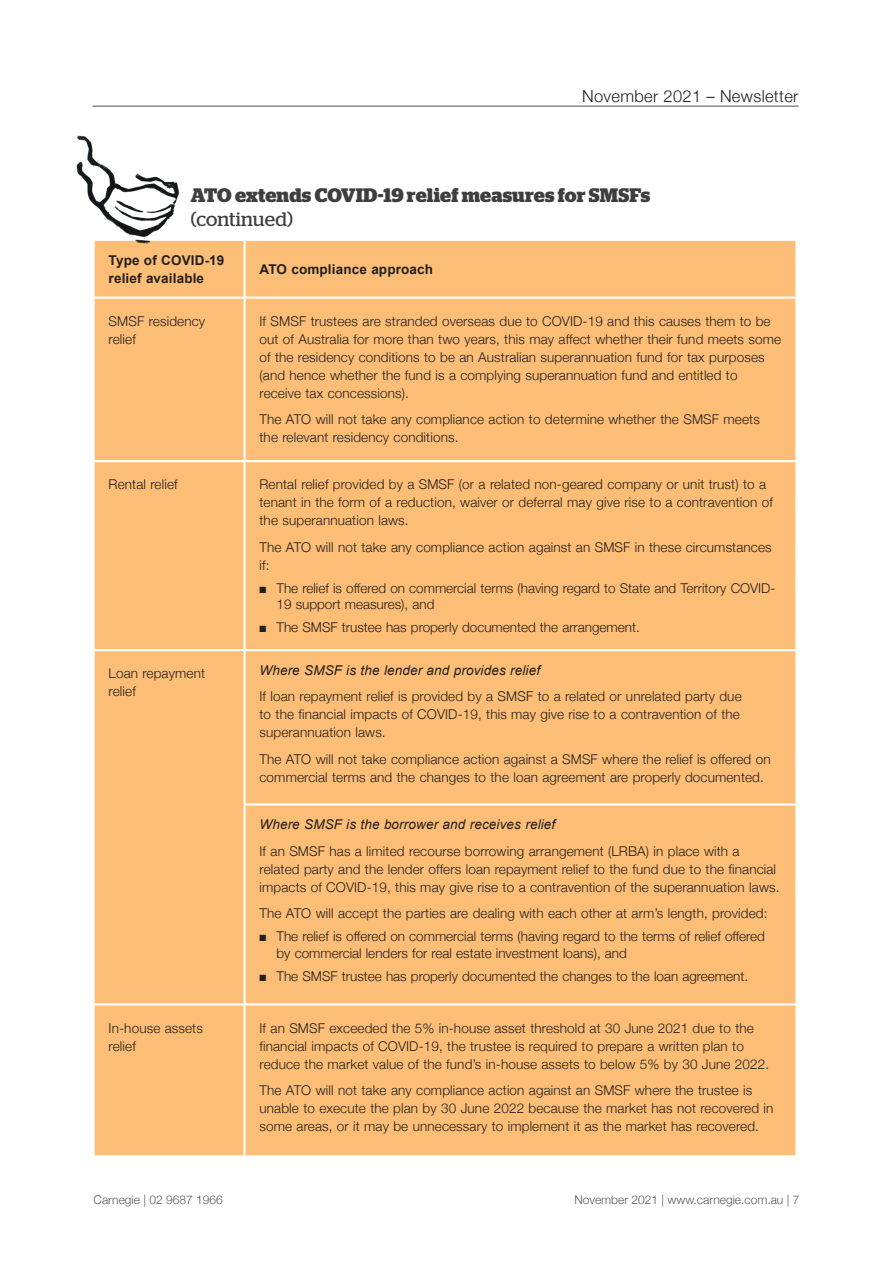
<style>
.page{position:relative;width:893px;height:1263px;background:#fff}
.page>*{position:absolute;margin:0;border:0;box-sizing:border-box;transform-origin:0 0}
.t1{font:700 19.5px "Stag";letter-spacing:.005em;color:#3e3e3f}
.t2{font:19.5px "Stag";letter-spacing:.005em;color:#3e3e3f}
.t3{font:300 16.5px "Helvetica Neue";letter-spacing:.02em;color:#231f20}
.t4{font:300 13.5px/18px "Helvetica Neue";letter-spacing:.01em;color:#231f20}
.t5{font:italic 13.5px "Arial";letter-spacing:.01em;color:#231f20}
.t6{font:700 13.5px/18px "Arial";letter-spacing:.01em;color:#231f20}
.t7{font:300 12px "Helvetica Neue";color:#57585a}
</style>
<div class="page">
<hr style="left:93px;top:106px;width:705px;height:1px;background:#231f20">
<div style="left:95px;top:241px;width:700px;height:914px;background:#fcbe76"></div>
<hr style="left:243px;top:299px;width:3px;height:161px;background:#fff">
<hr style="left:93px;top:460px;width:152px;height:2px;background:#fff">
<hr style="left:244px;top:460px;width:553px;height:2px;background:#fff">
<hr style="left:243px;top:462px;width:3px;height:187px;background:#fff">
<hr style="left:243px;top:241px;width:3px;height:56px;background:#fff">
<hr style="left:93px;top:297px;width:152px;height:2px;background:#fff">
<hr style="left:244px;top:297px;width:553px;height:2px;background:#fff">
<hr style="left:93px;top:649px;width:152px;height:2px;background:#fff">
<hr style="left:244px;top:649px;width:553px;height:2px;background:#fff">
<hr style="left:243px;top:651px;width:3px;height:152px;background:#fff">
<hr style="left:243px;top:803px;width:554px;height:2px;background:#fff">
<hr style="left:243px;top:805px;width:3px;height:198px;background:#fff">
<hr style="left:93px;top:1003px;width:152px;height:2px;background:#fff">
<hr style="left:244px;top:1003px;width:553px;height:2px;background:#fff">
<hr style="left:243px;top:1005px;width:3px;height:150px;background:#fff">
<img style="left:76px;top:135px;width:107px;height:122px">
<p class="t3" style="left:582px;top:83px;width:218px">November 2021 – Newsletter</p>
<h1 class="t1" style="left:191px;top:184px;width:461px">ATO extends COVID-19 relief measures for SMSFs</h1>
<h1 class="t2" style="left:191px;top:208px;width:104px">(continued)</h1>
<p class="t6" style="left:109px;top:251px;width:117px">Type of COVID-19 relief available</p>
<p class="t6" style="left:259px;top:260px;width:175px">ATO compliance approach</p>
<p class="t4" style="left:109px;top:311px;width:98px">SMSF residency relief</p>
<p class="t4" style="left:259px;top:311px;width:523px">If SMSF trustees are stranded overseas due to COVID-19 and this causes them to be out of Australia for more than two years, this may affect whether their fund meets some of the residency conditions to be an Australian superannuation fund for tax purposes (and hence whether the fund is a complying superannuation fund and entitled to receive tax concessions).</p>
<p class="t4" style="left:259px;top:409px;width:502px">The ATO will not take any compliance action to determine whether the SMSF meets the relevant residency conditions.</p>
<p class="t4" style="left:109px;top:474px;width:71px">Rental relief</p>
<p class="t4" style="left:259px;top:474px;width:515px">Rental relief provided by a SMSF (or a related non-geared company or unit trust) to a tenant in the form of a reduction, waiver or deferral may give rise to a contravention of the superannuation laws.</p>
<p class="t4" style="left:259px;top:537px;width:514px">The ATO will not take any compliance action against an SMSF in these circumstances if:</p>
<p class="t4" style="left:277px;top:578px;width:500px;line-height:16.5px;text-indent:-17px">■ The relief is offered on commercial terms (having regard to State and Territory COVID-<br>19 support measures), and</p>
<p class="t4" style="left:260px;top:617px;width:382px">■ The SMSF trustee has properly documented the arrangement.</p>
<p class="t4" style="left:109px;top:663px;width:98px">Loan repayment relief</p>
<p class="t5" style="left:259px;top:661px;width:282px">Where SMSF is the lender and provides relief</p>
<p class="t4" style="left:259px;top:687px;width:484px">If loan repayment relief is provided by a SMSF to a related or unrelated party due to the financial impacts of COVID-19, this may give rise to a contravention of the superannuation laws.</p>
<p class="t4" style="left:259px;top:749px;width:513px">The ATO will not take compliance action against a SMSF where the relief is offered on commercial terms and the changes to the loan agreement are properly documented.</p>
<p class="t5" style="left:259px;top:816px;width:297px">Where SMSF is the borrower and receives relief</p>
<p class="t4" style="left:259px;top:841px;width:521px">If an SMSF has a limited recourse borrowing arrangement (LRBA) in place with a related party and the lender offers loan repayment relief to the fund due to the financial impacts of COVID-19, this may give rise to a contravention of the superannuation laws.</p>
<p class="t4" style="left:259px;top:903px;width:510px">The ATO will accept the parties are dealing with each other at arm’s length, provided:</p>
<p class="t4" style="left:277px;top:927px;width:490px;line-height:16.5px;text-indent:-17px">■ The relief is offered on commercial terms (having regard to the terms of relief offered by commercial lenders for real estate investment loans), and</p>
<p class="t4" style="left:260px;top:966px;width:490px">■ The SMSF trustee has properly documented the changes to the loan agreement.</p>
<p class="t4" style="left:109px;top:1018px;width:96px">In-house assets relief</p>
<p class="t4" style="left:259px;top:1018px;width:511px">If an SMSF exceeded the 5% in-house asset threshold at 30 June 2021 due to the financial impacts of COVID-19, the trustee is required to prepare a written plan to reduce the market value of the fund’s in-house assets to below 5% by 30 June 2022.</p>
<p class="t4" style="left:259px;top:1080px;width:515px">The ATO will not take any compliance action against an SMSF where the trustee is unable to execute the plan by 30 June 2022 because the market has not recovered in some areas, or it may be unnecessary to implement it as the market has recovered.</p>
<p class="t7" style="left:94px;top:1190px;width:131px">Carnegie | 02 9687 1966</p>
<p class="t7" style="left:574px;top:1190px;width:226px">November 2021 | www.carnegie.com.au | 7</p>
</div>
